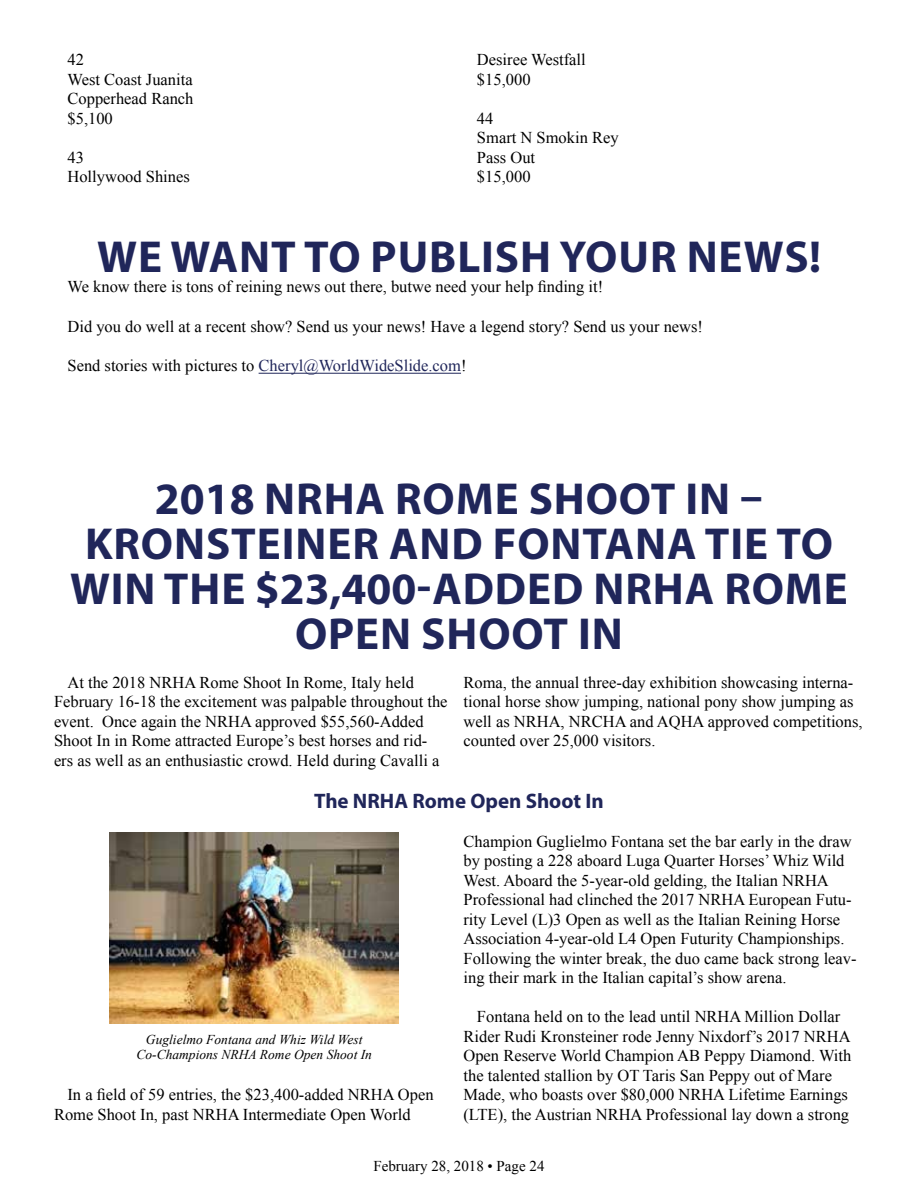
<style>
.page{position:relative;width:918px;height:1188px;background:#fff}
.page>*{position:absolute;margin:0;border:0;box-sizing:border-box;transform-origin:0 0}
.t1{font:700 45px/45px "Myriad Pro";letter-spacing:.02em;color:#20265a;text-align:center}
.t2{font:700 21px "Myriad Pro";color:#20265a}
.t3{font:16.5px/19.5px "Times New Roman";color:#000}
.t4{font:15px "Times New Roman";color:#000}
.t5{font:italic 13.5px/15px "Times New Roman";color:#000;text-align:center}
.s1{color:#20265a}
</style>
<div class="page">
<hr style="left:259px;top:373px;width:202px;height:1px;background:#20265a">
<img style="left:110px;top:832px;width:289px;height:192px">
<p class="t3" style="left:68px;top:50px;width:128px">42<br>West Coast Juanita<br>Copperhead Ranch $5,100</p>
<p class="t3" style="left:68px;top:147px;width:124px">43<br>Hollywood Shines</p>
<p class="t3" style="left:477px;top:50px;width:110px">Desiree Westfall $15,000</p>
<p class="t3" style="left:477px;top:108px;width:143px">44<br>Smart N Smokin Rey<br>Pass Out<br>$15,000</p>
<h1 class="t1" style="left:97px;top:233px;width:725px">WE WANT TO PUBLISH YOUR NEWS!</h1>
<p class="t3" style="left:68px;top:277px;width:537px">We know there is tons of reining news out there, butwe need your help finding it!</p>
<p class="t3" style="left:68px;top:316px;width:637px">Did you do well at a recent show? Send us your news! Have a legend story? Send us your news!</p>
<p class="t3" style="left:68px;top:356px;width:401px">Send stories with pictures to <span class="s1">Cheryl@WorldWideSlide.com</span>!</p>
<h1 class="t1" style="left:70px;top:475px;width:779px">2018 NRHA ROME SHOOT IN –<br>KRONSTEINER AND FONTANA TIE TO<br>WIN THE $23,400-ADDED NRHA ROME<br>OPEN SHOOT IN</h1>
<p class="t3" style="left:54px;top:672px;width:395px;text-indent:13px">At the 2018 NRHA Rome Shoot In Rome, Italy held February 16-18 the excitement was palpable throughout the event. Once again the NRHA approved $55,560-Added Shoot In in Rome attracted Europe’s best horses and rid&shy;ers as well as an enthusiastic crowd. Held during Cavalli a</p>
<p class="t3" style="left:464px;top:672px;width:401px">Roma, the annual three-day exhibition showcasing interna&shy;tional horse show jumping, national pony show jumping as well as NRHA, NRCHA and AQHA approved competitions, counted over 25,000 visitors.</p>
<p class="t2" style="left:314px;top:787px;width:291px">The NRHA Rome Open Shoot In</p>
<p class="t5" style="left:136px;top:1032px;width:237px">Guglielmo Fontana and Whiz Wild West<br>Co-Champions NRHA Rome Open Shoot In</p>
<p class="t3" style="left:54px;top:1085px;width:381px;text-indent:13px">In a field of 59 entries, the $23,400-added NRHA Open<br>Rome Shoot In, past NRHA Intermediate Open World</p>
<p class="t3" style="left:464px;top:831px;width:395px">Champion Guglielmo Fontana set the bar early in the draw by posting a 228 aboard Luga Quarter Horses’ Whiz Wild West. Aboard the 5-year-old gelding, the Italian NRHA Professional had clinched the 2017 NRHA European Futu&shy;rity Level (L)3 Open as well as the Italian Reining Horse Association 4-year-old L4 Open Futurity Championships.<br>Following the winter break, the duo came back strong leav&shy;ing their mark in the Italian capital’s show arena.</p>
<p class="t3" style="left:464px;top:1007px;width:389px;text-indent:13px">Fontana held on to the lead until NRHA Million Dollar Rider Rudi Kronsteiner rode Jenny Nixdorf’s 2017 NRHA Open Reserve World Champion AB Peppy Diamond. With the talented stallion by OT Taris San Peppy out of Mare Made, who boasts over $80,000 NRHA Lifetime Earnings (LTE), the Austrian NRHA Professional lay down a strong</p>
<p class="t4" style="left:373px;top:1156px;width:173px">February 28, 2018 • Page 24</p>
</div>
